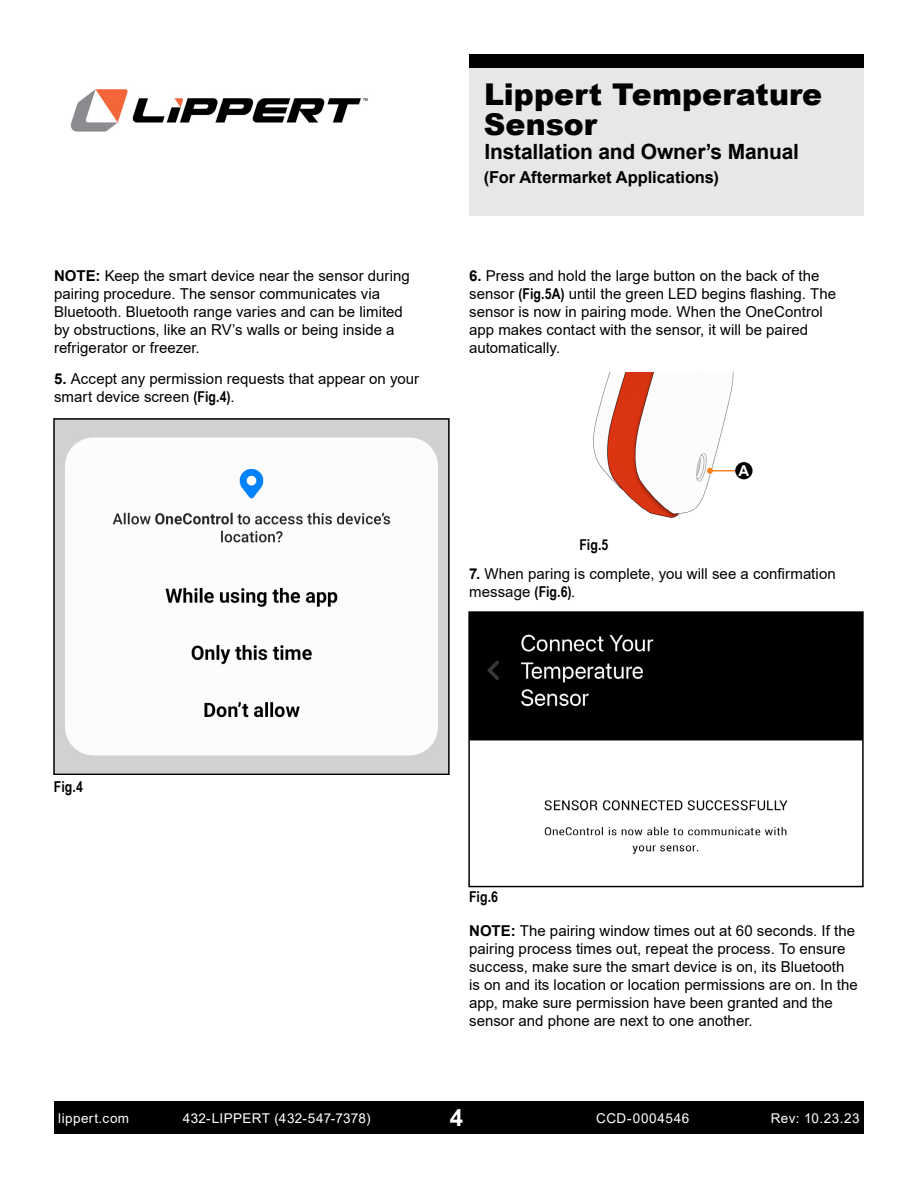
<style>
.page{position:relative;width:918px;height:1188px;background:#fff}
.page>*{position:absolute;margin:0;border:0;box-sizing:border-box;transform-origin:0 0}
.t1{font:900 30px/30px "Arial";letter-spacing:.005em;color:#000}
.t2{font:700 24px "Arial";color:#fff}
.t3{font:700 21px "Arial";letter-spacing:-.01em;color:#000}
.t4{font:700 16.5px "Arial";letter-spacing:-.005em;color:#000}
.t5{font:15px/18px "Arial";letter-spacing:.005em;color:#000}
.t6{font:700 15px "Arial Narrow";color:#000}
.t7{font:700 15px "Arial";color:#fff}
.t8{font:13.5px "Arial";letter-spacing:.035em;color:#fff}
.s1{font-weight:700}
.s2{font-family:"Arial Narrow";font-weight:700}
</style>
<div class="page">
<div style="left:54px;top:1102px;width:810px;height:32px;background:#000"></div>
<img style="left:70px;top:89px;width:298px;height:43px">
<div style="left:469px;top:54px;width:395px;height:162px;background:#e6e7e8"></div>
<div style="left:469px;top:54px;width:395px;height:14px;background:#000"></div>
<img style="left:593px;top:372px;width:153px;height:146px">
<hr style="left:710px;top:470px;width:34px;height:1px;background:#f58220">
<svg style="left:707px;top:468px;width:6px;height:6px"></svg>
<div style="left:735px;top:462px;width:18px;height:17px;background:#000;border-radius:50%"></div>
<img style="left:471px;top:614px;width:390px;height:240px">
<div style="left:468px;top:611px;width:396px;height:276px;border:2px solid #000"></div>
<img style="left:56px;top:421px;width:391px;height:351px">
<div style="left:53px;top:418px;width:397px;height:357px;border:2px solid #000"></div>
<p class="t5" style="left:54px;top:267px;width:357px"><span class="s1">NOTE:</span> Keep the smart device near the sensor during pairing procedure. The sensor communicates via Bluetooth. Bluetooth range varies and can be limited by obstructions, like an RV’s walls or being inside a refrigerator or freezer.</p>
<p class="t5" style="left:54px;top:370px;width:367px"><span class="s1">5.</span> Accept any permission requests that appear on your smart device screen <span class="s2">(Fig.4)</span>.</p>
<h1 class="t1" style="left:484px;top:79px;width:340px">Lippert Temperature<br>Sensor</h1>
<h3 class="t3" style="left:484px;top:137px;width:316px">Installation and Owner’s Manual</h3>
<p class="t4" style="left:484px;top:166px;width:236px">(For Aftermarket Applications)</p>
<p class="t5" style="left:469px;top:267px;width:369px"><span class="s1">6.</span> Press and hold the large button on the back of the sensor <span class="s2">(Fig.5A)</span> until the green LED begins flashing. The sensor is now in pairing mode. When the OneControl app makes contact with the sensor, it will be paired automatically.</p>
<p class="t6" style="left:579px;top:533px;width:31px">Fig.5</p>
<p class="t7" style="left:738px;top:460px;width:12px">A</p>
<p class="t5" style="left:469px;top:565px;width:368px"><span class="s1">7.</span> When paring is complete, you will see a confirmation message <span class="s2">(Fig.6)</span>.</p>
<p class="t6" style="left:54px;top:775px;width:31px">Fig.4</p>
<p class="t6" style="left:469px;top:885px;width:30px">Fig.6</p>
<p class="t5" style="left:469px;top:922px;width:390px"><span class="s1">NOTE:</span> The pairing window times out at 60 seconds. If the pairing process times out, repeat the process. To ensure success, make sure the smart device is on, its Bluetooth is on and its location or location permissions are on. In the app, make sure permission have been granted and the sensor and phone are next to one another.</p>
<p class="t8" style="left:58px;top:1109px;width:72px">lippert.com</p>
<p class="t8" style="left:183px;top:1109px;width:189px">432-LIPPERT (432-547-7378)</p>
<h2 class="t2" style="left:450px;top:1100px;width:15px">4</h2>
<p class="t8" style="left:771px;top:1109px;width:90px">Rev: 10.23.23</p>
<p class="t8" style="left:596px;top:1109px;width:95px">CCD-0004546</p>
</div>
